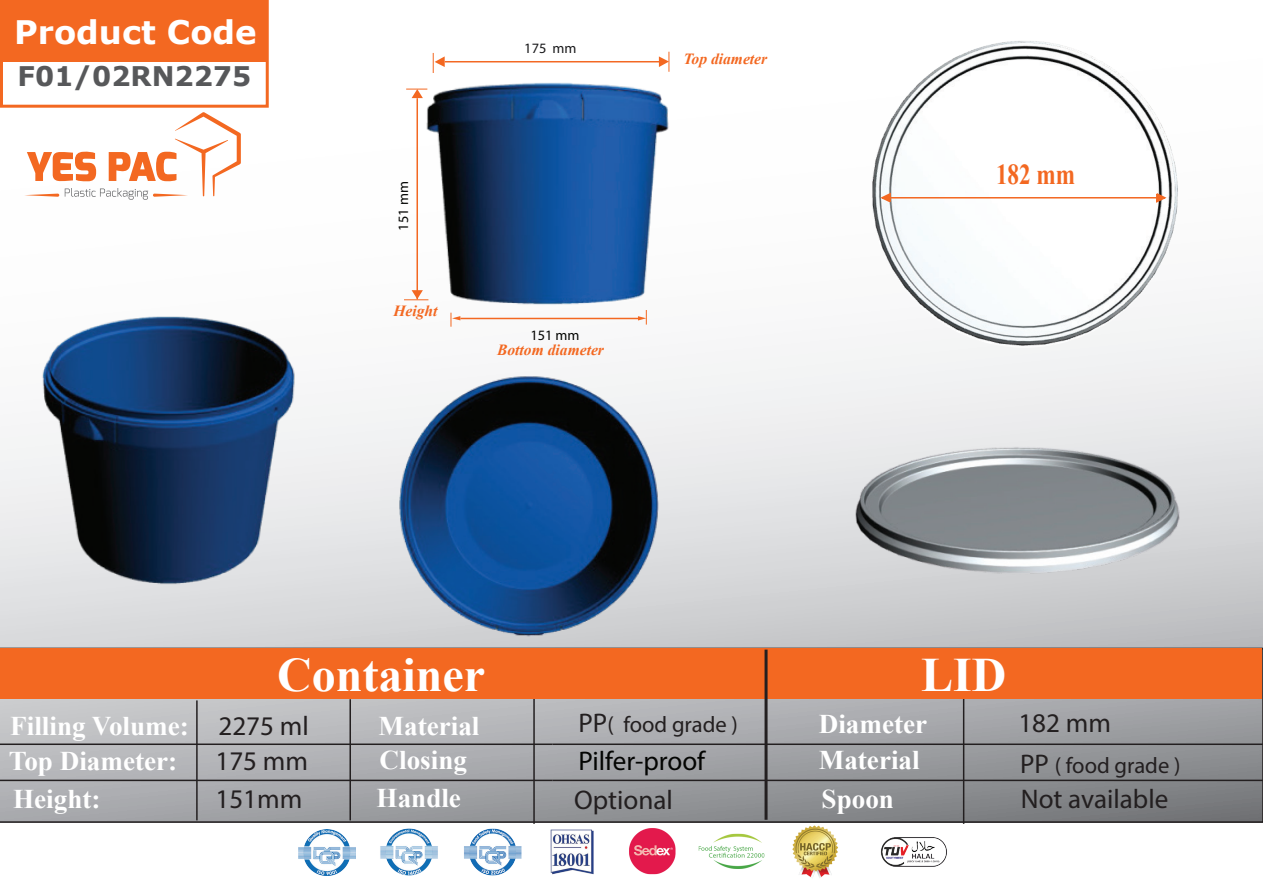
<style>
.page{position:relative;width:1263px;height:893px;background:#fff}
.page>*{position:absolute;margin:0;border:0;box-sizing:border-box;transform-origin:0 0}
.t1{font:700 48px "Times New Roman";color:#fff}
.t2{font:700 32.4px "Verdana";color:#fff}
.t3{font:700 28.95px "Times New Roman";color:#f36821;scale:.8 1}
.t4{font:700 27px/35.7px "Times New Roman";color:#fff}
.t5{font:27px "Myriad Pro";color:#231f20}
.t6{font:700 27px "Verdana";color:#57585a}
.t7{font:27px "Myriad Pro";color:#040503}
.t8{font:22.5px "Myriad Pro";color:#231f20}
.t9{font:italic 700 15.45px "Times New Roman";color:#f36821}
.t10{font:14.4px "Myriad Pro";color:#040503}
.t11{font:14.4px "Myriad Pro";color:#1a1a1c}
.s1{font-size:27px}
</style>
<div class="page">
<svg style="left:1173px;top:156px;width:90px;height:492px"></svg>
<img style="left:0;top:316px;width:183px;height:332px">
<img style="left:183px;top:316px;width:629px;height:332px">
<img style="left:191px;top:51px;width:621px;height:367px">
<img style="left:629px;top:828px;width:47px;height:47px">
<img style="left:550px;top:829px;width:44px;height:46px">
<img style="left:298px;top:829px;width:58px;height:47px">
<img style="left:380px;top:828px;width:58px;height:48px">
<img style="left:464px;top:828px;width:58px;height:48px">
<img style="left:698px;top:833px;width:67px;height:36px">
<img style="left:792px;top:825px;width:46px;height:53px">
<img style="left:880px;top:837px;width:67px;height:30px">
<svg style="left:0;top:648px;width:1263px;height:175px;background:#a0a2a5"></svg>
<hr style="left:196px;top:700px;width:2px;height:120px;background:#231f20">
<hr style="left:349px;top:699px;width:2px;height:121px;background:#231f20">
<hr style="left:533px;top:698px;width:2px;height:126px;background:#231f20">
<hr style="left:963px;top:698px;width:1px;height:126px;background:#231f20">
<hr style="left:0;top:743px;width:552px;height:2px;background:#231f20">
<hr style="left:0;top:780px;width:552px;height:1px;background:#231f20">
<hr style="left:552px;top:743px;width:711px;height:2px;background:#231f20">
<hr style="left:552px;top:780px;width:711px;height:1px;background:#231f20">
<div style="left:0;top:648px;width:1262px;height:51px;background:#f36821"></div>
<hr style="left:764px;top:650px;width:3px;height:170px;background:#231f20">
<svg style="left:0;top:0;width:269px;height:200px"></svg>
<hr style="left:416px;top:98px;width:2px;height:201px;background:#f36821">
<svg style="left:406px;top:89px;width:21px;height:9px"></svg>
<svg style="left:404px;top:290px;width:24px;height:10px"></svg>
<hr style="left:460px;top:318px;width:178px;height:1px;background:#f36821">
<svg style="left:451px;top:313px;width:9px;height:14px"></svg>
<svg style="left:638px;top:310px;width:9px;height:15px"></svg>
<svg style="left:433px;top:53px;width:12px;height:20px"></svg>
<svg style="left:659px;top:52px;width:10px;height:20px"></svg>
<hr style="left:445px;top:61px;width:215px;height:1px;background:#f36823">
<img style="left:871px;top:40px;width:307px;height:308px;border-radius:154px">
<hr style="left:882px;top:197px;width:283px;height:2px;background:#f36821">
<svg style="left:879px;top:191px;width:13px;height:13px"></svg>
<svg style="left:1155px;top:192px;width:13px;height:12px"></svg>
<img style="left:812px;top:292px;width:412px;height:411px">
<p class="t2" style="left:14px;top:9px;width:244px">Product Code</p>
<p class="t6" style="left:18px;top:57px;width:235px">F01/02RN2275</p>
<p class="t10" style="left:395px;top:230px;width:51px;rotate:-90deg">151 mm</p>
<p class="t9" style="left:393px;top:300px;width:46px">Height</p>
<p class="t11" style="left:524px;top:40px;width:54px">175 mm</p>
<p class="t10" style="left:530px;top:326px;width:51px">151 mm</p>
<p class="t9" style="left:497px;top:339px;width:108px">Bottom diameter</p>
<p class="t9" style="left:683px;top:48px;width:85px">Top diameter</p>
<p class="t3" style="left:996px;top:153px;width:100px">182 mm</p>
<h1 class="t1" style="left:277px;top:640px;width:209px">Container</h1>
<h1 class="t1" style="left:921px;top:640px;width:87px">LID</h1>
<p class="t4" style="left:10px;top:708px;width:180px">Filling Volume:</p>
<p class="t4" style="left:9px;top:742px;width:170px">Top Diameter:</p>
<p class="t4" style="left:13px;top:780px;width:89px">Height:</p>
<p class="t5" style="left:218px;top:710px;width:92px">2275 ml</p>
<p class="t8" style="left:578px;top:711px;width:161px"><span class="s1">PP</span>( food grade )</p>
<p class="t5" style="left:1018px;top:707px;width:94px">182 mm</p>
<p class="t8" style="left:1020px;top:751px;width:162px"><span class="s1">PP</span> ( food grade )</p>
<p class="t5" style="left:215px;top:782px;width:88px">151mm</p>
<p class="t4" style="left:819px;top:706px;width:110px">Diameter<br>Material</p>
<p class="t4" style="left:378px;top:708px;width:102px">Material</p>
<p class="t7" style="left:578px;top:744px;width:128px">Pilfer-proof</p>
<p class="t4" style="left:380px;top:741px;width:89px">Closing</p>
<p class="t5" style="left:215px;top:744px;width:94px">175 mm</p>
<p class="t4" style="left:822px;top:780px;width:74px">Spoon</p>
<p class="t5" style="left:1021px;top:782px;width:149px">Not available</p>
<p class="t4" style="left:377px;top:780px;width:86px">Handle</p>
<p class="t5" style="left:574px;top:783px;width:100px">Optional</p>
</div>
